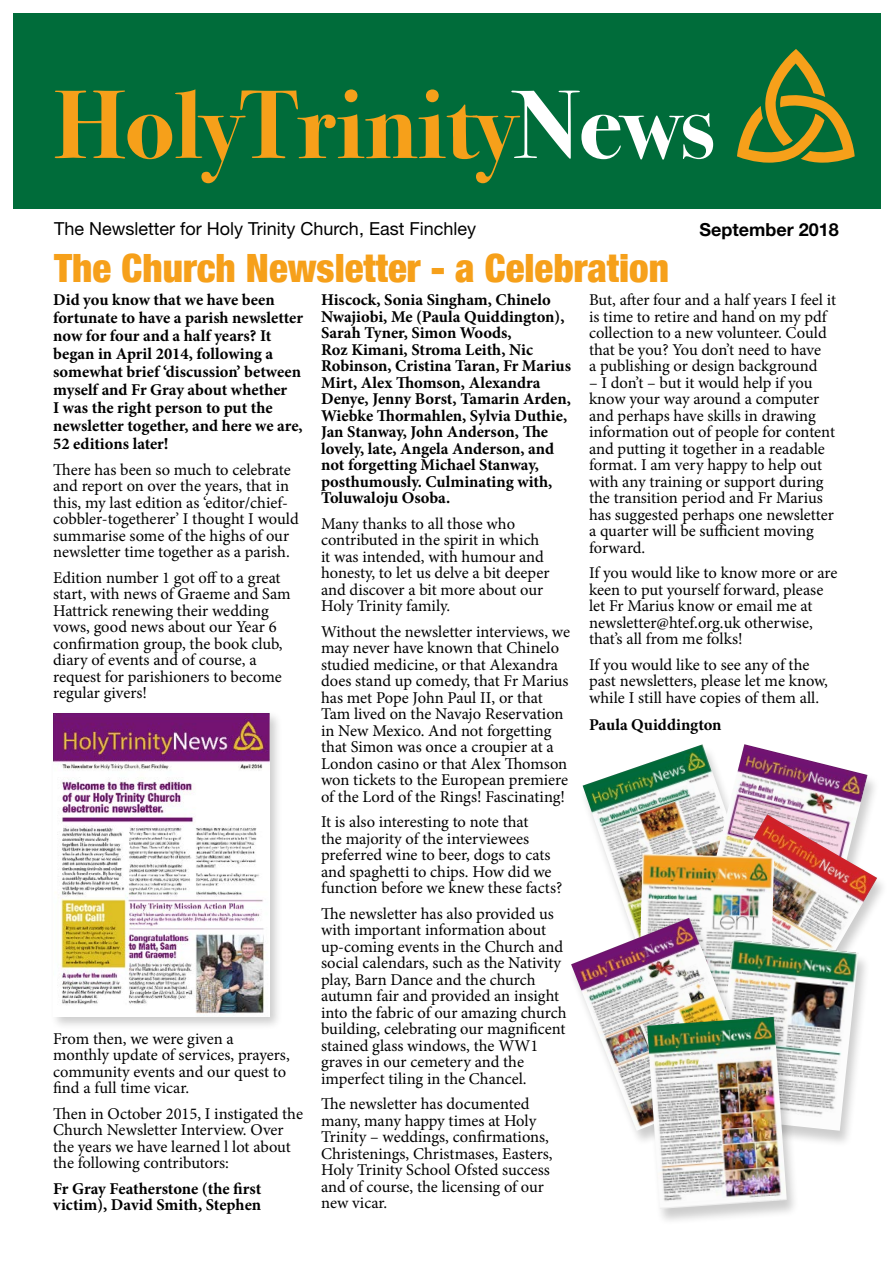
<style>
.page{position:relative;width:893px;height:1263px;background:#fff}
.page>*{position:absolute;margin:0;border:0;box-sizing:border-box;transform-origin:0 0}
.t1{font:700 97.35px "Bodoni Svty Two OSITCTT";color:#f6a01a}
.t2{font:900 condensed 39px "Helvetica Neue";color:#f6a01a}
.t3{font:18px "Helvetica Neue";color:#000}
.t4{font:700 18px "Helvetica Neue";color:#000}
.t5{font:16.5px/16.5px "Minion Pro";letter-spacing:-.005em;color:#000}
.t6{font:700 16.5px/16.5px "Minion Pro";color:#000}
.s1{color:#fff}
</style>
<div class="page">
<div style="left:13px;top:13px;width:867px;height:196px;background:#006c3a"></div>
<svg style="left:737px;top:49px;width:118px;height:114px"></svg>
<div style="left:50px;top:710px;width:233px;height:321px;background:#000;opacity:.2"></div>
<img style="left:53px;top:713px;width:216px;height:304px">
<img style="left:583px;top:746px;width:115px;height:172px">
<div style="left:698px;top:745px;width:182px;height:220px;background:#000;opacity:.2"></div>
<img style="left:701px;top:744px;width:167px;height:70px">
<div style="left:674px;top:816px;width:215px;height:234px;background:#000;opacity:.2"></div>
<img style="left:678px;top:814px;width:199px;height:219px">
<img style="left:638px;top:854px;width:136px;height:85px">
<div style="left:711px;top:941px;width:160px;height:207px;background:#000;opacity:.2"></div>
<img style="left:767px;top:939px;width:91px;height:192px">
<div style="left:568px;top:919px;width:199px;height:228px;background:#000;opacity:.2"></div>
<img style="left:571px;top:918px;width:184px;height:213px">
<div style="left:643px;top:1017px;width:156px;height:209px;background:#000;opacity:.2"></div>
<img style="left:647px;top:1017px;width:140px;height:192px">
<h1 class="t1" style="left:54px;top:68px;width:662px">HolyTrinity<span class="s1">News</span></h1>
<p class="t3" style="left:54px;top:218px;width:423px">The Newsletter for Holy Trinity Church, East Finchley</p>
<p class="t4" style="left:700px;top:218px;width:141px">September 2018</p>
<h2 class="t2" style="left:54px;top:236px;width:616px">The Church Newsletter - a Celebration</h2>
<p class="t6" style="left:53px;top:291px;width:251px;line-height:18px">Did you know that we have been fortunate to have a parish newsletter now for four and a half years? It began in April 2014, following a somewhat brief ‘discussion’ between myself and Fr Gray about whether<br>I was the right person to put the newsletter together, and here we are,<br>52 editions later!</p>
<p class="t5" style="left:53px;top:461px;width:247px">There has been so much to celebrate and report on over the years, that in this, my last edition as ‘editor/chief&shy;cobbler-togetherer’ I thought I would summarise some of the highs of our newsletter time together as a parish.</p>
<p class="t5" style="left:53px;top:569px;width:239px">Edition number 1 got off to a great start, with news of Graeme and Sam<br>Hattrick renewing their wedding vows, good news about our Year 6 confirmation group, the book club, diary of events and of course, a request for parishioners to become regular givers!</p>
<p class="t5" style="left:589px;top:292px;width:248px">But, after four and a half years I feel it is time to retire and hand on my pdf collection to a new volunteer. Could that be you? You don’t need to have<br>a publishing or design background</p>
<p class="t5" style="left:589px;top:374px;width:247px">– I don’t – but it would help if you know your way around a computer and perhaps have skills in drawing information out of people for content and putting it together in a readable format. I am very happy to help out with any training or support during the transition period and Fr Marius has suggested perhaps one newsletter a quarter will be sufficient moving forward.</p>
<p class="t5" style="left:589px;top:565px;width:250px">If you would like to know more or are keen to put yourself forward, please let Fr Marius know or email me at newsletter@htef.org.uk otherwise, that’s all from me folks!</p>
<p class="t5" style="left:589px;top:656px;width:240px">If you would like to see any of the past newsletters, please let me know, while I still have copies of them all.</p>
<p class="t6" style="left:589px;top:716px;width:134px">Paula Quiddington</p>
<p class="t6" style="left:321px;top:292px;width:251px">Hiscock, Sonia Singham, Chinelo<br>Nwajiobi, Me (Paula Quiddington),<br>Sarah Tyner, Simon Woods,<br>Roz Kimani, Stroma Leith, Nic<br>Robinson, Cristina Taran, Fr Marius<br>Mirt, Alex Thomson, Alexandra<br>Denye, Jenny Borst, Tamarin Arden,<br>Wiebke Thormahlen, Sylvia Duthie,<br>Jan Stanway, John Anderson, The lovely, late, Angela Anderson, and not forgetting Michael Stanway, posthumously. Culminating with,<br>Toluwaloju Osoba.</p>
<p class="t5" style="left:321px;top:515px;width:230px">Many thanks to all those who contributed in the spirit in which it was intended, with humour and honesty, to let us delve a bit deeper and discover a bit more about our<br>Holy Trinity family.</p>
<p class="t5" style="left:321px;top:623px;width:250px">Without the newsletter interviews, we may never have known that Chinelo studied medicine, or that Alexandra does stand up comedy, that Fr Marius has met Pope John Paul II, or that Tam lived on the Navajo Reservation in New Mexico. And not forgetting that Simon was once a croupier at a London casino or that Alex Thomson won tickets to the European premiere of the Lord of the Rings! Fascinating!</p>
<p class="t5" style="left:321px;top:814px;width:243px">It is also interesting to note that<br>the majority of the interviewees preferred wine to beer, dogs to cats and spaghetti to chips. How did we function before we knew these facts?</p>
<p class="t5" style="left:321px;top:905px;width:247px">The newsletter has also provided us with important information about up-coming events in the Church and social calendars, such as the Nativity play, Barn Dance and the church autumn fair and provided an insight into the fabric of our amazing church building, celebrating our magnificent stained glass windows, the WW1 graves in our cemetery and the imperfect tiling in the Chancel.</p>
<p class="t5" style="left:321px;top:1096px;width:233px">The newsletter has documented many, many happy times at Holy<br>Trinity – weddings, confirmations,<br>Christenings, Christmases, Easters,<br>Holy Trinity School Ofsted success and of course, the licensing of our new vicar.</p>
<p class="t5" style="left:53px;top:1030px;width:238px">From then, we were given a monthly update of services, prayers, community events and our quest to find a full time vicar.</p>
<p class="t5" style="left:53px;top:1105px;width:251px">Then in October 2015, I instigated the Church Newsletter Interview. Over the years we have learned l lot about the following contributors:</p>
<p class="t6" style="left:53px;top:1180px;width:210px">Fr Gray Featherstone (the first victim), David Smith, Stephen</p>
</div>
